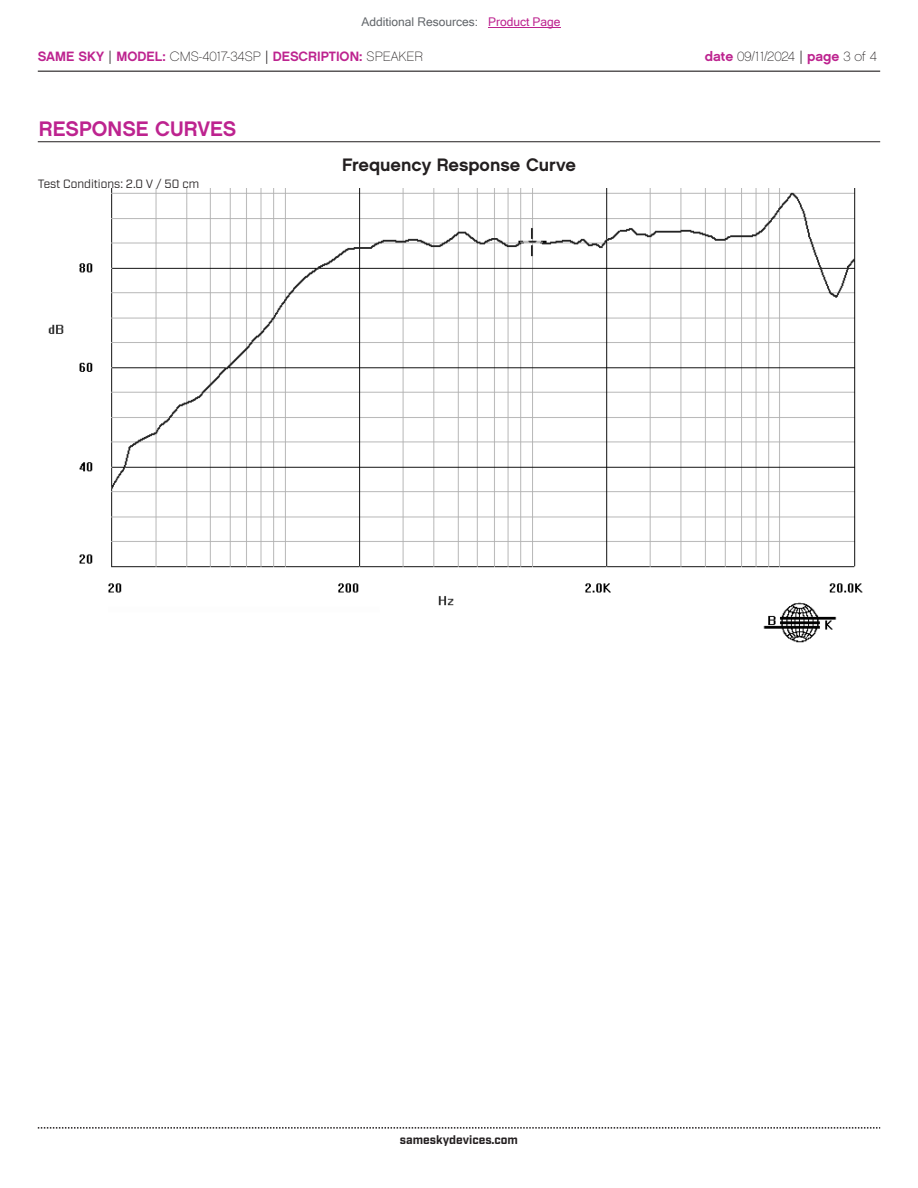
<style>
.page{position:relative;width:918px;height:1188px;background:#fff}
.page>*{position:absolute;margin:0;border:0;box-sizing:border-box;transform-origin:0 0}
.t1{font:21px "Chalet New York Nineteen Sixty";color:#bd238f}
.t2{font:18px "Chalet New York Nineteen Sixty";color:#231f20}
.t3{font:13.5px "Chalet New York Nineteen Sixty";color:#bd238f}
.t4{font:13.5px "Chalet Paris Nineteen Sixty";letter-spacing:-.005em;color:#231f20}
.t5{font:12px "Microsoft Sans Serif";color:#63676b}
.t6{font:12px "Industry";color:#231f20}
.t7{font:700 12px "Industry";color:#231f20}
.s1{color:#bd238f}
.s2{font-family:"Industry";color:#231f20}
.s3{font-family:"Chalet Paris Nineteen Sixty";color:#231f20}
.s4{font-family:"Chalet New York Nineteen Sixty";color:#bd238f}
.s5{font-family:"Industry"}
</style>
<div class="page">
<hr style="left:38px;top:71px;width:842px;height:1px;background:#231f20">
<svg style="left:38px;top:1127px;width:842px;height:2px"></svg>
<img style="left:48px;top:188px;width:815px;height:455px">
<hr style="left:38px;top:141px;width:842px;height:1px;background:#231f20">
<hr style="left:488px;top:27px;width:73px;height:1px;background:#bd238f">
<p class="t5" style="left:362px;top:15px;width:201px">Additional Resources: <span class="s1">Product Page</span></p>
<p class="t3" style="left:38px;top:47px;width:387px">SAME SKY <span class="s2">|</span> MODEL: <span class="s3">CMS-4017-34SP</span> <span class="s2">|</span> DESCRIPTION: <span class="s3">SPEAKER</span></p>
<p class="t4" style="left:705px;top:48px;width:174px"><span class="s4">date</span> 09/11/2024 <span class="s5">|</span> <span class="s4">page</span> 3 of 4</p>
<h1 class="t1" style="left:39px;top:115px;width:199px">RESPONSE CURVES</h1>
<p class="t6" style="left:38px;top:176px;width:163px">Test Conditions: 2.0 V / 50 cm</p>
<h2 class="t2" style="left:342px;top:153px;width:235px">Frequency Response Curve</h2>
<p class="t7" style="left:400px;top:1132px;width:120px">sameskydevices.com</p>
</div>
